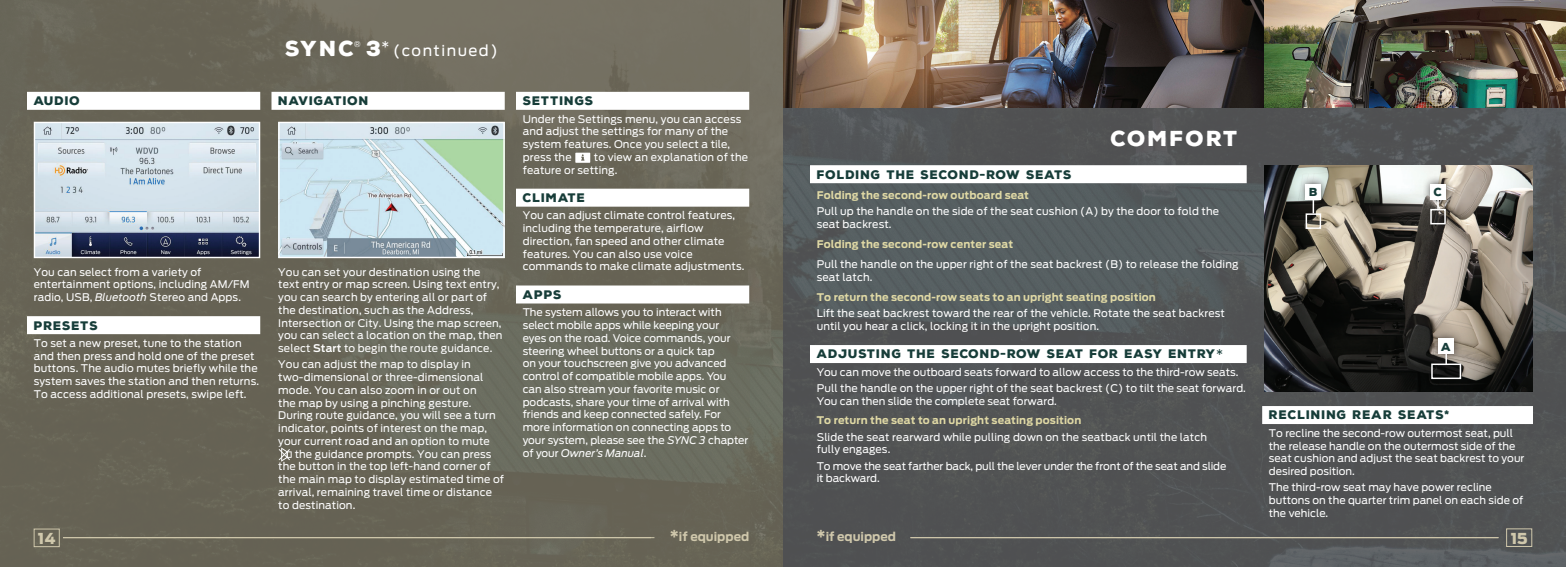
<style>
.page{position:relative;width:1566px;height:567px;background:#fff}
.page>*{position:absolute;margin:0;border:0;box-sizing:border-box;transform-origin:0 0}
.t1{font:900 21px "Nexa Rust Sans";letter-spacing:.1em;color:#fff}
.t2{font:15px "Ford Antenna";letter-spacing:.1em;color:#fff}
.t3{font:900 15px "Ford Antenna";color:#d0c8ac}
.IP_Header_3{font:900 12px "Nexa Rust Sans";letter-spacing:.06em;color:#173d39}
.Paragraph_Style_3{font:900 12px "Nexa Rust Sans";letter-spacing:.06em;color:#173d39}
.t4{font:700 12px "Ford Antenna";color:#d0c8ac}
.body{font:900 11.25px "Nexa Rust Sans";color:#173d39}
.Body_White{font:10.5px/12.8px "Ford Antenna";letter-spacing:.01em;color:#fff}
.Number{font:10.5px/12.8px "Ford Antenna";color:#fff}
.Body{font:10.5px/12.8px "Ford Antenna";color:#fff}
.Body_White-2{font:700 10.5px "Ford Antenna";letter-spacing:.01em;color:#e0d9a5}
.t5{font:7.8px "Ford Antenna";color:#fff}
.s1{font-style:italic}
.s2{font-family:"Nexa Rust Sans";font-weight:900;font-size:21px}
.s3{font-weight:600}
.s4{font-family:"Ford Antenna";font-weight:400}
.s5{font-size:15px}
</style>
<div class="page">
<img style="left:749px;top:0;width:35px;height:567px">
<div style="left:0;top:0;width:749px;height:567px;background:linear-gradient(to right,#666254,#6d6c5e)"></div>
<div style="left:784px;top:0;width:782px;height:567px;background:linear-gradient(to right,#535759,#535456)"></div>
<img style="left:783px;top:0;width:783px;height:107px">
<div style="left:27px;top:92px;width:233px;height:18px;background:#fff"></div>
<div style="left:27px;top:316px;width:233px;height:18px;background:#fff"></div>
<div style="left:272px;top:92px;width:233px;height:18px;background:#fff"></div>
<svg style="left:279px;top:447px;width:13px;height:15px"></svg>
<div style="left:516px;top:92px;width:233px;height:18px;background:#fff"></div>
<div style="left:516px;top:189px;width:233px;height:18px;background:#fff"></div>
<div style="left:516px;top:286px;width:233px;height:18px;background:#fff"></div>
<svg style="left:575px;top:153px;width:15px;height:10px"></svg>
<div style="left:810px;top:165px;width:437px;height:18px;background:#fff"></div>
<div style="left:810px;top:345px;width:437px;height:18px;background:#fff"></div>
<div style="left:1262px;top:406px;width:271px;height:18px;background:#fff"></div>
<img style="left:1265px;top:165px;width:267px;height:226px">
<hr style="left:63px;top:537px;width:591px;height:1px;background:#d0c8ac">
<img style="left:36px;top:124px;width:222px;height:132px">
<div style="left:34px;top:122px;width:226px;height:136px;border:1px solid #fff"></div>
<img style="left:280px;top:124px;width:223px;height:132px">
<div style="left:278px;top:122px;width:227px;height:136px;border:1px solid #fff"></div>
<hr style="left:910px;top:537px;width:589px;height:1px;background:#d0c8ac">
<svg style="left:1506px;top:528px;width:27px;height:19px"></svg>
<svg style="left:33px;top:528px;width:27px;height:19px"></svg>
<div style="left:1297px;top:176px;width:32px;height:32px;background:#231f20;opacity:.75"></div>
<div style="left:1306px;top:184px;width:15px;height:15px;background:#fff"></div>
<div style="left:1422px;top:176px;width:32px;height:32px;background:#231f20;opacity:.75"></div>
<div style="left:1430px;top:184px;width:16px;height:15px;background:#fff"></div>
<div style="left:1430px;top:330px;width:32px;height:32px;background:#231f20;opacity:.75"></div>
<div style="left:1438px;top:339px;width:16px;height:15px;background:#fff"></div>
<div style="left:1430px;top:209px;width:16px;height:15px;border:2px solid #fff"></div>
<div style="left:1431px;top:364px;width:30px;height:15px;border:2px solid #fff"></div>
<div style="left:1306px;top:213px;width:15px;height:16px;border:2px solid #fff"></div>
<svg style="left:1437px;top:199px;width:2px;height:11px"></svg>
<svg style="left:1445px;top:354px;width:2px;height:10px"></svg>
<svg style="left:1313px;top:199px;width:1px;height:14px"></svg>
<p class="IP_Header_3" style="left:34px;top:93px;width:48px">AUDIO</p>
<p class="Body_White" style="left:34px;top:264px;width:217px">You can select from a variety of entertainment options, including AM/FM radio, USB, <span class="s1">Bluetooth</span> Stereo and Apps.</p>
<p class="IP_Header_3" style="left:34px;top:317px;width:66px">PRESETS</p>
<p class="Body_White" style="left:34px;top:336px;width:227px">To set a new preset, tune to the station and then press and hold one of the preset buttons. The audio mutes briefly while the system saves the station and then returns.<br>To access additional presets, swipe left.</p>
<p class="t1" style="left:285px;top:35px;width:70px">SYNC</p>
<p class="t5" style="left:354px;top:38px;width:8px">®</p>
<p class="t2" style="left:367px;top:38px;width:133px"><span class="s2">3</span><sup>*</sup> (continued)</p>
<p class="IP_Header_3" style="left:278px;top:93px;width:92px">NAVIGATION</p>
<p class="Body_White" style="left:278px;top:264px;width:226px">You can set your destination using the text entry or map screen. Using text entry, you can search by entering all or part of the destination, such as the Address, Intersection or City. Using the map screen, you can select a location on the map, then select <span class="s3">Start</span> to begin the route guidance.</p>
<p class="Body_White" style="left:278px;top:357px;width:194px">You can adjust the map to display in</p>
<p class="Body_White" style="left:278px;top:370px;width:207px">two-dimensional or three-dimensional</p>
<p class="Body_White" style="left:278px;top:382px;width:200px">mode. You can also zoom in or out on</p>
<p class="Body_White" style="left:278px;top:395px;width:195px">the map by using a pinching gesture.</p>
<p class="Body_White" style="left:278px;top:408px;width:219px">During route guidance, you will see a turn</p>
<p class="Body_White" style="left:278px;top:421px;width:211px">indicator, points of interest on the map,</p>
<p class="Body_White" style="left:278px;top:433px;width:213px">your current road and an option to mute</p>
<p class="Body_White" style="left:295px;top:446px;width:198px">the guidance prompts. You can press</p>
<p class="Body_White" style="left:278px;top:459px;width:214px">the button in the top left-hand corner of</p>
<p class="Body_White" style="left:278px;top:472px;width:227px">the main map to display estimated time of</p>
<p class="Body_White" style="left:278px;top:484px;width:215px">arrival, remaining travel time or distance</p>
<p class="Body_White" style="left:278px;top:497px;width:79px">to destination.</p>
<p class="IP_Header_3" style="left:523px;top:93px;width:72px">SETTINGS</p>
<p class="Body_White" style="left:523px;top:111px;width:220px">Under the Settings menu, you can access and adjust the settings for many of the system features. Once you select a tile, press the</p>
<p class="Body_White" style="left:523px;top:149px;width:227px;text-indent:71px">to view an explanation of the feature or setting.</p>
<p class="IP_Header_3" style="left:523px;top:190px;width:64px">CLIMATE</p>
<p class="Body_White" style="left:523px;top:208px;width:223px">You can adjust climate control features, including the temperature, airflow direction, fan speed and other climate features. You can also use voice commands to make climate adjustments.</p>
<p class="IP_Header_3" style="left:523px;top:286px;width:40px">APPS</p>
<p class="Body" style="left:523px;top:305px;width:227px">The system allows you to interact with select mobile apps while keeping your<br>eyes on the road. Voice commands, your steering wheel buttons or a quick tap<br>on your touchscreen give you advanced control of compatible mobile apps. You<br>can also stream your favorite music or podcasts, share your time of arrival with friends and keep connected safely. For more information on connecting apps to your system, please see the <span class="s1">SYNC 3</span> chapter of your <span class="s1">Owner’s Manual</span>.</p>
<p class="t1" style="left:1111px;top:124px;width:129px">COMFORT</p>
<p class="Paragraph_Style_3" style="left:817px;top:166px;width:257px">FOLDING THE SECOND-ROW SEATS</p>
<p class="Body_White-2" style="left:817px;top:186px;width:214px">Folding the second-row outboard seat</p>
<p class="Body_White" style="left:817px;top:204px;width:404px">Pull up the handle on the side of the seat cushion (A) by the door to fold the seat backrest.</p>
<p class="Body_White-2" style="left:817px;top:235px;width:198px">Folding the second-row center seat</p>
<p class="Body_White" style="left:817px;top:257px;width:423px">Pull the handle on the upper right of the seat backrest (B) to release the folding seat latch.</p>
<p class="Body_White-2" style="left:817px;top:288px;width:341px">To return the second-row seats to an upright seating position</p>
<p class="Body_White" style="left:817px;top:306px;width:410px">Lift the seat backrest toward the rear of the vehicle. Rotate the seat backrest until you hear a click, locking it in the upright position.</p>
<p class="IP_Header_3" style="left:817px;top:346px;width:408px">ADJUSTING THE SECOND-ROW SEAT FOR EASY ENTRY<span class="s4">*</span></p>
<p class="Number" style="left:817px;top:364px;width:423px">You can move the outboard seats forward to allow access to the third-row seats.</p>
<p class="Number" style="left:817px;top:381px;width:431px">Pull the handle on the upper right of the seat backrest (C) to tilt the seat forward.<br>You can then slide the complete seat forward.</p>
<p class="Body_White-2" style="left:817px;top:411px;width:266px">To return the seat to an upright seating position</p>
<p class="Number" style="left:817px;top:429px;width:392px">Slide the seat rearward while pulling down on the seatback until the latch fully engages.</p>
<p class="Number" style="left:817px;top:458px;width:411px">To move the seat farther back, pull the lever under the front of the seat and slide it backward.</p>
<p class="body" style="left:1309px;top:184px;width:10px">B</p>
<p class="body" style="left:1434px;top:184px;width:10px">C</p>
<p class="body" style="left:1441px;top:339px;width:12px">A</p>
<p class="IP_Header_3" style="left:1269px;top:407px;width:182px">RECLINING REAR SEATS*</p>
<p class="Number" style="left:1269px;top:425px;width:257px">To recline the second-row outermost seat, pull the release handle on the outermost side of the seat cushion and adjust the seat backrest to your desired position.</p>
<p class="Number" style="left:1269px;top:480px;width:256px">The third-row seat may have power recline buttons on the quarter trim panel on each side of the vehicle.</p>
<p class="t4" style="left:670px;top:526px;width:81px"><span class="s5">*</span>if equipped</p>
<p class="t4" style="left:817px;top:526px;width:81px"><span class="s5">*</span>if equipped</p>
<h2 class="t3" style="left:38px;top:524px;width:19px">14</h2>
<h2 class="t3" style="left:1511px;top:524px;width:18px">15</h2>
</div>
